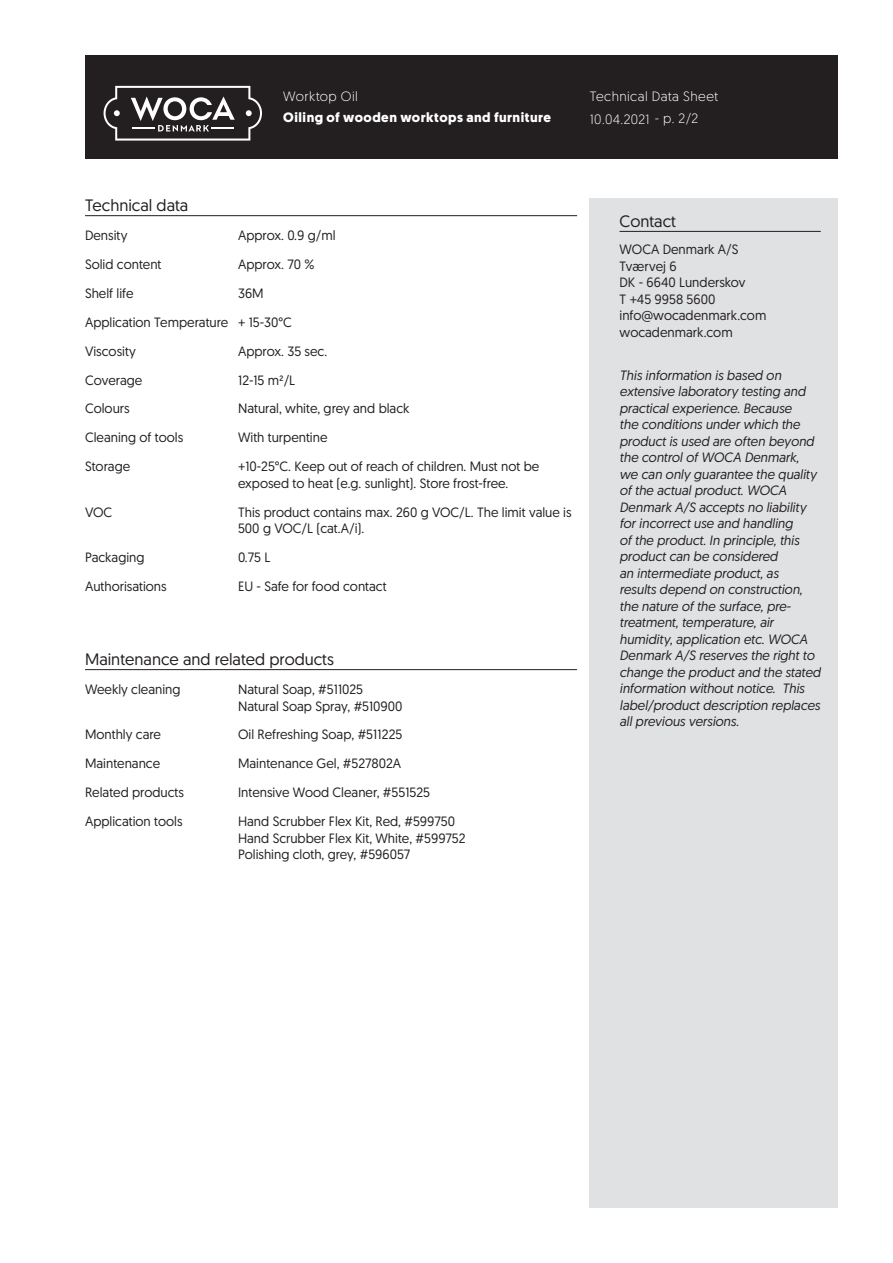
<style>
.page{position:relative;width:893px;height:1263px;background:#fff}
.page>*{position:absolute;margin:0;border:0;box-sizing:border-box;transform-origin:0 0}
.skyBodyHdn{font:16.5px "Geomanist";color:#231f20}
.skyContactHdnBodytex{font:16.5px "Geomanist";color:#231f20}
.skyDisclaimerTxtBody{font:italic 13.5px/16.5px "Geomanist";color:#231f20}
.skyBodyTxt{font:13.5px/16.5px "Geomanist";color:#231f20}
.skyBodyCap{font:13.5px "Geomanist";color:#231f20}
.skyWhiteHdnBodytext{font:300 13.5px "Geomanist";letter-spacing:.03em;color:#fff}
.skyWhiteBoldHdnBodyt{font:700 13.5px "Geomanist";letter-spacing:.035em;color:#fff}
</style>
<div class="page">
<div style="left:85px;top:55px;width:753px;height:104px;background:#231f20"></div>
<div style="left:590px;top:198px;width:248px;height:1010px;background:#e0e1e3"></div>
<hr style="left:619px;top:231px;width:202px;height:1px;background:#231f20">
<hr style="left:85px;top:215px;width:492px;height:1px;background:#231f20">
<hr style="left:85px;top:669px;width:492px;height:1px;background:#231f20">
<svg style="left:104px;top:86px;width:158px;height:55px"></svg>
<p class="skyWhiteHdnBodytext" style="left:283px;top:87px;width:76px">Worktop Oil</p>
<p class="skyWhiteBoldHdnBodyt" style="left:283px;top:108px;width:269px">Oiling of wooden worktops and furniture</p>
<p class="skyWhiteHdnBodytext" style="left:590px;top:87px;width:130px">Technical Data Sheet</p>
<p class="skyWhiteHdnBodytext" style="left:590px;top:110px;width:110px">10.04.2021 - p. 2/2</p>
<p class="skyBodyHdn" style="left:85px;top:195px;width:105px">Technical data</p>
<p class="skyBodyCap" style="left:85px;top:227px;width:44px">Density</p>
<p class="skyBodyTxt" style="left:238px;top:227px;width:99px">Approx. 0.9 g/ml</p>
<p class="skyBodyCap" style="left:85px;top:255px;width:78px">Solid content</p>
<p class="skyBodyTxt" style="left:238px;top:256px;width:78px">Approx. 70 %</p>
<p class="skyBodyCap" style="left:85px;top:284px;width:50px">Shelf life</p>
<p class="skyBodyTxt" style="left:238px;top:284px;width:27px">36M</p>
<p class="skyBodyCap" style="left:85px;top:313px;width:145px">Application Temperature</p>
<p class="skyBodyTxt" style="left:238px;top:313px;width:55px">+ 15-30°C</p>
<p class="skyBodyCap" style="left:85px;top:342px;width:53px">Viscosity</p>
<p class="skyBodyTxt" style="left:238px;top:342px;width:91px">Approx. 35 sec.</p>
<p class="skyBodyCap" style="left:85px;top:371px;width:59px">Coverage</p>
<p class="skyBodyTxt" style="left:238px;top:371px;width:59px">12-15 m²/L</p>
<p class="skyBodyCap" style="left:85px;top:400px;width:46px">Colours</p>
<p class="skyBodyTxt" style="left:238px;top:400px;width:173px">Natural, white, grey and black</p>
<p class="skyBodyCap" style="left:85px;top:429px;width:100px">Cleaning of tools</p>
<p class="skyBodyTxt" style="left:238px;top:429px;width:91px">With turpentine</p>
<p class="skyBodyCap" style="left:85px;top:458px;width:47px">Storage</p>
<p class="skyBodyTxt" style="left:238px;top:458px;width:303px">+10-25°C. Keep out of reach of children. Must not be exposed to heat (e.g. sunlight). Store frost-free.</p>
<p class="skyBodyCap" style="left:85px;top:503px;width:29px">VOC</p>
<p class="skyBodyTxt" style="left:238px;top:503px;width:335px">This product contains max. 260 g VOC/L. The limit value is<br>500 g VOC/L (cat.A/i).</p>
<p class="skyBodyCap" style="left:85px;top:548px;width:61px">Packaging</p>
<p class="skyBodyTxt" style="left:238px;top:549px;width:34px">0.75 L</p>
<p class="skyBodyCap" style="left:85px;top:577px;width:83px">Authorisations</p>
<p class="skyBodyTxt" style="left:238px;top:577px;width:150px">EU - Safe for food contact</p>
<p class="skyBodyHdn" style="left:85px;top:649px;width:250px">Maintenance and related products</p>
<p class="skyBodyCap" style="left:85px;top:681px;width:97px">Weekly cleaning</p>
<p class="skyBodyTxt" style="left:238px;top:681px;width:127px">Natural Soap, #511025</p>
<p class="skyBodyTxt" style="left:238px;top:697px;width:166px">Natural Soap Spray, #510900</p>
<p class="skyBodyCap" style="left:85px;top:726px;width:77px">Monthly care</p>
<p class="skyBodyTxt" style="left:238px;top:726px;width:166px">Oil Refreshing Soap, #511225</p>
<p class="skyBodyCap" style="left:85px;top:755px;width:77px">Maintenance</p>
<p class="skyBodyTxt" style="left:238px;top:755px;width:165px">Maintenance Gel, #527802A</p>
<p class="skyBodyCap" style="left:85px;top:784px;width:100px">Related products</p>
<p class="skyBodyTxt" style="left:238px;top:784px;width:193px">Intensive Wood Cleaner, #551525</p>
<p class="skyBodyCap" style="left:85px;top:813px;width:99px">Application tools</p>
<p class="skyBodyTxt" style="left:238px;top:813px;width:218px">Hand Scrubber Flex Kit, Red, #599750</p>
<p class="skyBodyTxt" style="left:238px;top:829px;width:229px">Hand Scrubber Flex Kit, White, #599752</p>
<p class="skyBodyTxt" style="left:238px;top:846px;width:174px">Polishing cloth, grey, #596057</p>
<p class="skyContactHdnBodytex" style="left:619px;top:210px;width:58px">Contact</p>
<p class="skyBodyTxt" style="left:619px;top:241px;width:121px">WOCA Denmark A/S</p>
<p class="skyBodyTxt" style="left:619px;top:257px;width:59px">Tværvej 6</p>
<p class="skyBodyTxt" style="left:619px;top:274px;width:127px">DK - 6640 Lunderskov</p>
<p class="skyBodyTxt" style="left:619px;top:290px;width:97px">T +45 9958 5600</p>
<p class="skyBodyTxt" style="left:619px;top:307px;width:148px">info@wocadenmark.com</p>
<p class="skyBodyTxt" style="left:619px;top:323px;width:115px">wocadenmark.com</p>
<p class="skyDisclaimerTxtBody" style="left:619px;top:366px;width:203px">This information is based on extensive laboratory testing and practical experience. Because<br>the conditions under which the product is used are often beyond the control of WOCA Denmark,<br>we can only guarantee the quality of the actual product. WOCA<br>Denmark A/S accepts no liability for incorrect use and handling<br>of the product. In principle, this product can be considered<br>an intermediate product, as<br>results depend on construction, the nature of the surface, pre&shy;treatment, temperature, air humidity, application etc. WOCA<br>Denmark A/S reserves the right to change the product and the stated information without notice. This label/product description replaces all previous versions.</p>
</div>
